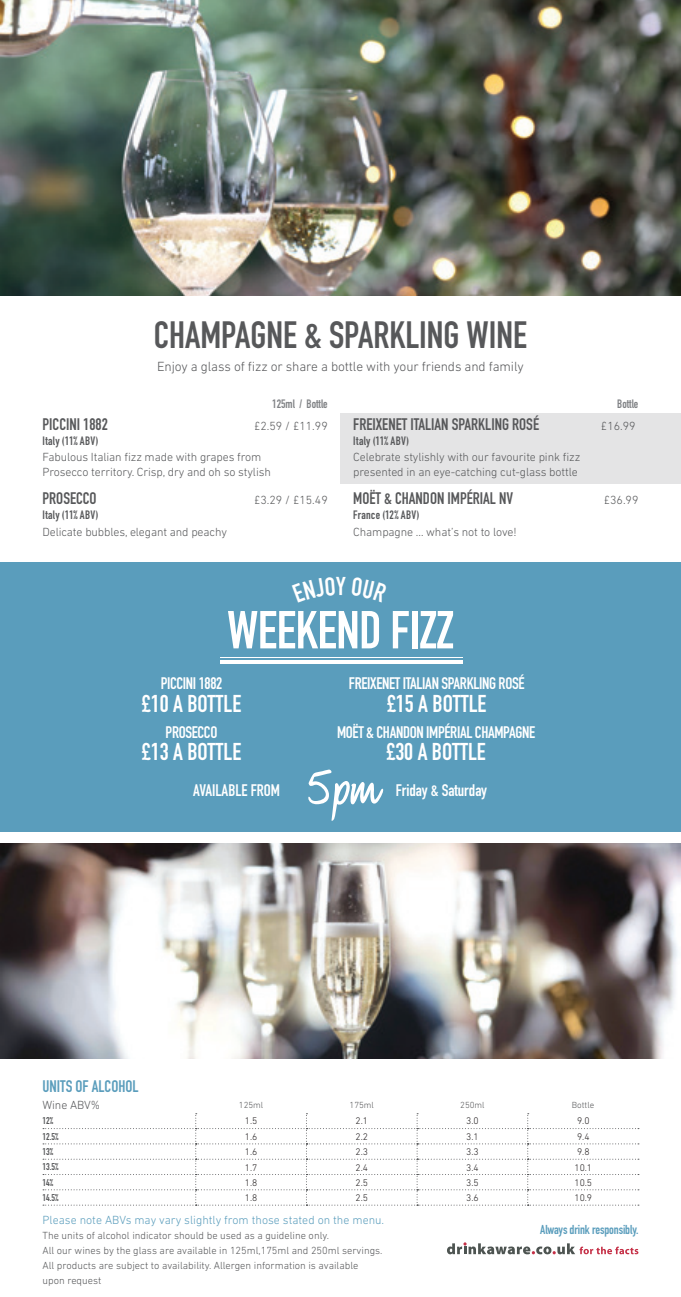
<style>
.page{position:relative;width:681px;height:1297px;background:#fff}
.page>*{position:absolute;margin:0;border:0;box-sizing:border-box;transform-origin:0 0}
.t1{font:54px "Phil Handwriting";color:#fff}
.t2{font:700 52.5px "DIN Condensed";letter-spacing:-.01em;color:#fff}
.Section_Heads{font:700 37.5px "DIN Condensed";color:#57585a}
.t3{font:700 24px "DIN Condensed";color:#fff}
.t4{font:700 16.5px "DIN Condensed";letter-spacing:-.02em;color:#fff}
.Drink_Title{font:700 16.5px "DIN Condensed";color:#57585a}
.t5{font:700 16.5px "DIN Condensed";color:#fff}
.Blue_heads{font:700 16.5px "DIN Condensed";color:#5a9dbc}
.Description_centred{font:300 13.5px "DIN Next LT Pro";letter-spacing:-.01em;color:#57585a}
.t6{font:700 12.75px "DIN Condensed";letter-spacing:-.01em;color:#5a9dbc}
.Drink_description{font:300 12px/14.7px "DIN Next LT Pro";letter-spacing:-.01em;color:#57585a}
.t7{font:300 12px "DIN Next LT Pro";color:#5a9dbc}
.Origin__ABV{font:700 12px "DIN Condensed";letter-spacing:.025em;color:#57585a}
.Drink_Title-2{font:300 12px "DIN Next LT Pro";color:#57585a}
._175ml_bottle{font:700 12px "DIN Condensed";color:#808285}
.t8{font:300 10.5px/15px "DIN Next LT Pro";color:#57585a}
.t9{font:300 9.75px "DIN Next LT Pro";color:#231f20}
.t10{font:700 9.75px "DIN Condensed";color:#57585a}
.t11{font:300 9px "DIN Next LT Pro";color:#57585a}
</style>
<div class="page">
<div style="left:0;top:562px;width:680px;height:270px;background:#5a9dbc"></div>
<hr style="left:220px;top:661px;width:242px;height:3px;background:#fff">
<hr style="left:220px;top:657px;width:242px;height:1px;background:#fff">
<img style="left:0;top:843px;width:680px;height:216px">
<img style="left:0;top:0;width:680px;height:295px">
<div style="left:340px;top:414px;width:340px;height:70px;background:#e4e4e5"></div>
<svg style="left:43px;top:1113px;width:595px;height:93px"></svg>
<svg style="left:447px;top:1242px;width:191px;height:12px"></svg>
<p class="Section_Heads" style="left:154px;top:309px;width:374px">CHAMPAGNE &amp; SPARKLING WINE</p>
<p class="Description_centred" style="left:157px;top:358px;width:368px">Enjoy a glass of fizz or share a bottle with your friends and family</p>
<p class="_175ml_bottle" style="left:272px;top:396px;width:57px">125ml / Bottle</p>
<p class="_175ml_bottle" style="left:617px;top:396px;width:23px">Bottle</p>
<p class="Drink_Title" style="left:43px;top:413px;width:67px">PICCINI 1882</p>
<p class="Drink_Title-2" style="left:254px;top:419px;width:75px">£2.59 / £11.99</p>
<p class="Origin__ABV" style="left:43px;top:432px;width:58px">Italy (11% ABV)</p>
<p class="Drink_description" style="left:43px;top:450px;width:230px">Fabulous Italian fizz made with grapes from<br>Prosecco territory. Crisp, dry and oh so stylish</p>
<p class="Drink_Title" style="left:43px;top:487px;width:56px">PROSECCO</p>
<p class="Drink_Title-2" style="left:254px;top:493px;width:75px">£3.29 / £15.49</p>
<p class="Origin__ABV" style="left:43px;top:506px;width:58px">Italy (11% ABV)</p>
<p class="Drink_description" style="left:43px;top:524px;width:186px">Delicate bubbles, elegant and peachy</p>
<p class="Drink_Title" style="left:353px;top:413px;width:187px">FREIXENET ITALIAN SPARKLING ROSÉ</p>
<p class="Drink_Title-2" style="left:600px;top:419px;width:36px">£16.99</p>
<p class="Origin__ABV" style="left:353px;top:432px;width:58px">Italy (11% ABV)</p>
<p class="Drink_description" style="left:353px;top:450px;width:228px">Celebrate stylishly with our favourite pink fizz presented in an eye-catching cut-glass bottle</p>
<p class="Drink_Title" style="left:353px;top:487px;width:161px">MOËT &amp; CHANDON IMPÉRIAL NV</p>
<p class="Drink_Title-2" style="left:603px;top:493px;width:36px">£36.99</p>
<p class="Origin__ABV" style="left:353px;top:506px;width:68px">France (12% ABV)</p>
<p class="Drink_description" style="left:353px;top:524px;width:165px">Champagne … what’s not to love!</p>
<p class="t2" style="left:227px;top:595px;width:228px">WEEKEND FIZZ</p>
<p class="t4" style="left:349px;top:672px;width:177px">FREIXENET ITALIAN SPARKLING ROSÉ</p>
<p class="t3" style="left:387px;top:687px;width:101px">£15 A BOTTLE</p>
<p class="t4" style="left:337px;top:721px;width:200px">MOËT &amp; CHANDON IMPÉRIAL CHAMPAGNE</p>
<p class="t3" style="left:386px;top:736px;width:101px">£30 A BOTTLE</p>
<p class="t4" style="left:161px;top:672px;width:63px">PICCINI 1882</p>
<p class="t3" style="left:142px;top:687px;width:101px">£10 A BOTTLE</p>
<p class="t4" style="left:165px;top:721px;width:53px">PROSECCO</p>
<p class="t3" style="left:142px;top:736px;width:101px">£13 A BOTTLE</p>
<p class="t5" style="left:193px;top:779px;width:88px">AVAILABLE FROM</p>
<p class="t1" style="left:305px;top:754px;width:76px">5pm</p>
<p class="t5" style="left:396px;top:779px;width:92px">Friday &amp; Saturday</p>
<p class="Blue_heads" style="left:43px;top:1075px;width:97px">UNITS OF ALCOHOL</p>
<p class="Drink_description" style="left:43px;top:1098px;width:59px">Wine ABV%</p>
<p class="t11" style="left:239px;top:1100px;width:26px">125ml</p>
<p class="t11" style="left:349px;top:1100px;width:26px">175ml</p>
<p class="t11" style="left:460px;top:1100px;width:26px">250ml</p>
<p class="t11" style="left:571px;top:1100px;width:24px">Bottle</p>
<p class="t10" style="left:43px;top:1114px;width:12px">12%</p>
<p class="t9" style="left:245px;top:1115px;width:14px">1.5</p>
<p class="t9" style="left:355px;top:1115px;width:14px">2.1</p>
<p class="t9" style="left:466px;top:1115px;width:14px">3.0</p>
<p class="t9" style="left:576px;top:1115px;width:14px">9.0</p>
<p class="t10" style="left:43px;top:1130px;width:18px">12.5%</p>
<p class="t9" style="left:245px;top:1131px;width:14px">1.6</p>
<p class="t9" style="left:355px;top:1131px;width:14px">2.2</p>
<p class="t9" style="left:466px;top:1131px;width:14px">3.1</p>
<p class="t9" style="left:576px;top:1131px;width:14px">9.4</p>
<p class="t10" style="left:43px;top:1145px;width:12px">13%</p>
<p class="t9" style="left:245px;top:1146px;width:14px">1.6</p>
<p class="t9" style="left:355px;top:1146px;width:14px">2.3</p>
<p class="t9" style="left:466px;top:1146px;width:14px">3.3</p>
<p class="t9" style="left:576px;top:1146px;width:14px">9.8</p>
<p class="t10" style="left:43px;top:1160px;width:18px">13.5%</p>
<p class="t9" style="left:245px;top:1161px;width:14px">1.7</p>
<p class="t9" style="left:355px;top:1161px;width:14px">2.4</p>
<p class="t9" style="left:466px;top:1161px;width:14px">3.4</p>
<p class="t9" style="left:574px;top:1161px;width:19px">10.1</p>
<p class="t10" style="left:43px;top:1176px;width:12px">14%</p>
<p class="t9" style="left:245px;top:1177px;width:14px">1.8</p>
<p class="t9" style="left:355px;top:1177px;width:14px">2.5</p>
<p class="t9" style="left:466px;top:1177px;width:14px">3.5</p>
<p class="t9" style="left:574px;top:1177px;width:19px">10.5</p>
<p class="t10" style="left:43px;top:1191px;width:18px">14.5%</p>
<p class="t9" style="left:245px;top:1192px;width:14px">1.8</p>
<p class="t9" style="left:355px;top:1192px;width:14px">2.5</p>
<p class="t9" style="left:466px;top:1192px;width:14px">3.6</p>
<p class="t9" style="left:574px;top:1192px;width:19px">10.9</p>
<p class="t7" style="left:43px;top:1213px;width:343px">Please note ABVs may vary slightly from those stated on the menu.</p>
<p class="t8" style="left:43px;top:1228px;width:341px">The units of alcohol indicator should be used as a guideline only.<br>All our wines by the glass are available in 125ml,175ml and 250ml servings.<br>All products are subject to availability. Allergen information is available upon request</p>
<p class="t6" style="left:540px;top:1221px;width:100px">Always drink responsibly.</p>
</div>
